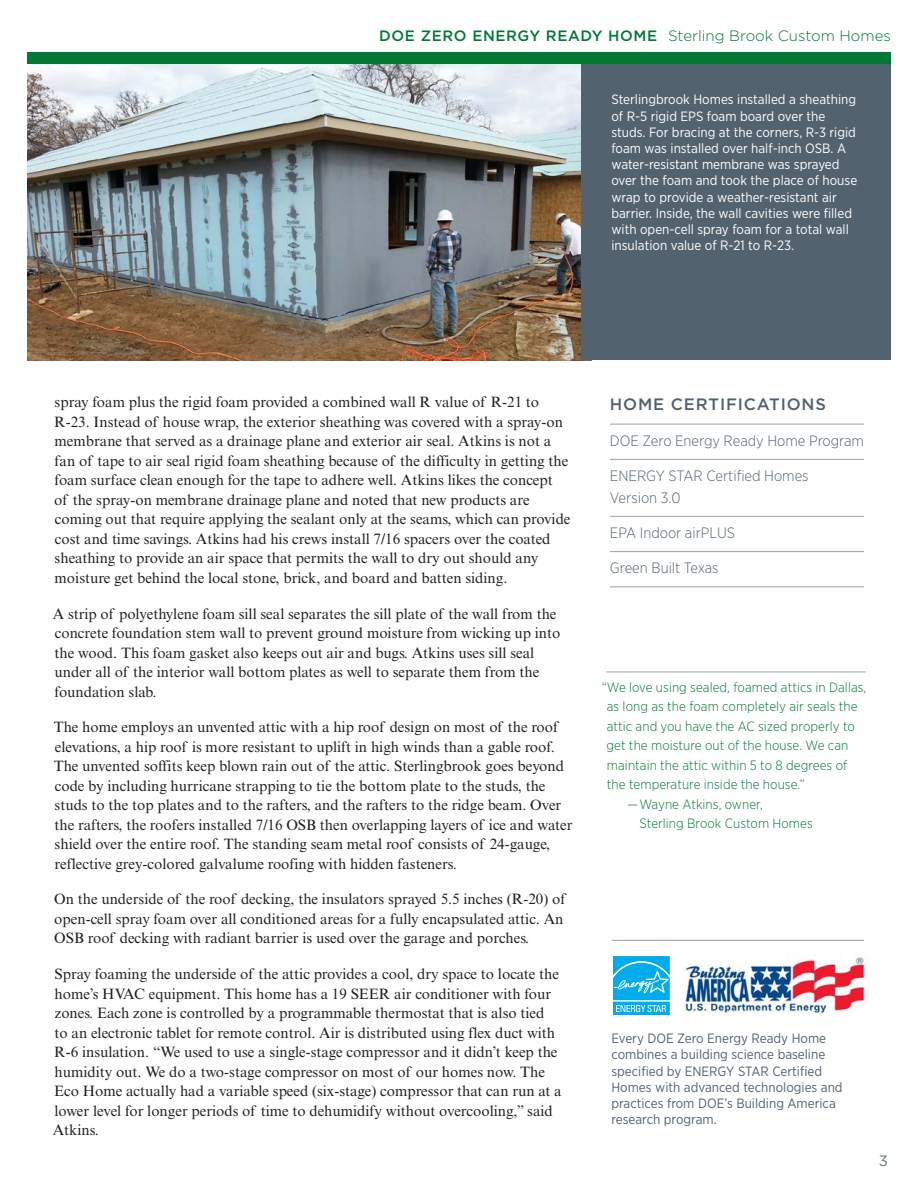
<style>
.page{position:relative;width:918px;height:1188px;background:#fff}
.page>*{position:absolute;margin:0;border:0;box-sizing:border-box;transform-origin:0 0}
.t1{font:500 16.5px "Gotham";letter-spacing:.05em;color:#52626f}
.t2{font:15px/19.5px "Times New Roman MT Std";color:#231f20}
.t3{font:300 15px/21.8px "Gotham Narrow";color:#52626f}
.t4{font:300 15px "Gotham";color:#007836}
.t5{font:15px "Gotham";color:#6a747b}
.t6{font:13.5px/16.2px "Gotham Narrow";color:#fff}
.t7{font:300 13.5px "Gotham Narrow";letter-spacing:.005em;color:#007836}
.t8{font:13.5px/16.2px "Gotham Narrow";color:#52626f}
.s1{font-weight:500}
</style>
<div class="page">
<img style="left:27px;top:64px;width:554px;height:296px">
<div style="left:581px;top:58px;width:310px;height:302px;background:#52626f"></div>
<hr style="left:610px;top:424px;width:254px;height:1px;background:#9aa2ad">
<hr style="left:610px;top:459px;width:254px;height:1px;background:#9aa2ad">
<hr style="left:610px;top:516px;width:254px;height:1px;background:#9aa2ad">
<hr style="left:610px;top:551px;width:254px;height:1px;background:#9aa2ad">
<hr style="left:610px;top:587px;width:254px;height:1px;background:#9aa2ad">
<div style="left:27px;top:52px;width:864px;height:12px;background:#007836"></div>
<hr style="left:611px;top:940px;width:253px;height:1px;background:#9aa2ad">
<img style="left:683px;top:954px;width:182px;height:61px">
<svg style="left:613px;top:1015px;width:57px;height:1px"></svg>
<div style="left:613px;top:1002px;width:57px;height:13px;background:#00acec"></div>
<svg style="left:613px;top:956px;width:57px;height:56px;background:#2dbaef"></svg>
<hr style="left:606px;top:672px;width:260px;height:1px;background:#9aa2ad">
<p class="t4" style="left:379px;top:28px;width:513px"><span class="s1">DOE ZERO ENERGY READY HOME</span> Sterling Brook Custom Homes</p>
<p class="t6" style="left:611px;top:91px;width:247px">Sterlingbrook Homes installed a sheathing of R-5 rigid EPS foam board over the studs. For bracing at the corners, R-3 rigid foam was installed over half-inch OSB. A water-resistant membrane was sprayed over the foam and took the place of house wrap to provide a weather-resistant air barrier. Inside, the wall cavities were filled with open-cell spray foam for a total wall insulation value of R-21 to R-23.</p>
<p class="t2" style="left:54px;top:393px;width:518px">spray foam plus the rigid foam provided a combined wall R value of R-21 to R-23. Instead of house wrap, the exterior sheathing was covered with a spray-on membrane that served as a drainage plane and exterior air seal. Atkins is not a fan of tape to air seal rigid foam sheathing because of the difficulty in getting the foam surface clean enough for the tape to adhere well. Atkins likes the concept<br>of the spray-on membrane drainage plane and noted that new products are coming out that require applying the sealant only at the seams, which can provide cost and time savings. Atkins had his crews install 7/16 spacers over the coated sheathing to provide an air space that permits the wall to dry out should any moisture get behind the local stone, brick, and board and batten siding.</p>
<p class="t2" style="left:53px;top:604px;width:509px">A strip of polyethylene foam sill seal separates the sill plate of the wall from the concrete foundation stem wall to prevent ground moisture from wicking up into the wood. This foam gasket also keeps out air and bugs. Atkins uses sill seal under all of the interior wall bottom plates as well to separate them from the foundation slab.</p>
<p class="t2" style="left:54px;top:717px;width:520px">The home employs an unvented attic with a hip roof design on most of the roof elevations, a hip roof is more resistant to uplift in high winds than a gable roof.<br>The unvented soffits keep blown rain out of the attic. Sterlingbrook goes beyond code by including hurricane strapping to tie the bottom plate to the studs, the studs to the top plates and to the rafters, and the rafters to the ridge beam. Over the rafters, the roofers installed 7/16 OSB then overlapping layers of ice and water shield over the entire roof. The standing seam metal roof consists of 24-gauge, reflective grey-colored galvalume roofing with hidden fasteners.</p>
<p class="t2" style="left:54px;top:890px;width:513px;text-align:justify">On the underside of the roof decking, the insulators sprayed 5.5 inches (R-20) of open-cell spray foam over all conditioned areas for a fully encapsulated attic. An OSB roof decking with radiant barrier is used over the garage and porches.</p>
<p class="t2" style="left:53px;top:964px;width:511px">Spray foaming the underside of the attic provides a cool, dry space to locate the home’s HVAC equipment. This home has a 19 SEER air conditioner with four zones. Each zone is controlled by a programmable thermostat that is also tied<br>to an electronic tablet for remote control. Air is distributed using flex duct with R-6 insulation. “We used to use a single-stage compressor and it didn’t keep the humidity out. We do a two-stage compressor on most of our homes now. The Eco Home actually had a variable speed (six-stage) compressor that can run at a lower level for longer periods of time to dehumidify without overcooling,” said Atkins.</p>
<p class="t1" style="left:610px;top:395px;width:218px">HOME CERTIFICATIONS</p>
<p class="t3" style="left:610px;top:429px;width:256px">DOE Zero Energy Ready Home Program</p>
<p class="t3" style="left:610px;top:464px;width:200px">ENERGY STAR Certified Homes<br>Version 3.0</p>
<p class="t3" style="left:610px;top:521px;width:127px">EPA Indoor airPLUS</p>
<p class="t3" style="left:610px;top:557px;width:110px">Green Built Texas</p>
<p class="t7" style="left:602px;top:679px;width:266px">“We love using sealed, foamed attics in Dallas,</p>
<p class="t7" style="left:607px;top:698px;width:252px">as long as the foam completely air seals the</p>
<p class="t7" style="left:607px;top:718px;width:250px">attic and you have the AC sized properly to</p>
<p class="t7" style="left:606px;top:737px;width:243px">get the moisture out of the house. We can</p>
<p class="t7" style="left:607px;top:757px;width:242px">maintain the attic within 5 to 8 degrees of</p>
<p class="t7" style="left:607px;top:776px;width:199px">the temperature inside the house.”</p>
<p class="t7" style="left:627px;top:796px;width:137px">—Wayne Atkins, owner,</p>
<p class="t7" style="left:639px;top:815px;width:175px">Sterling Brook Custom Homes</p>
<p class="t8" style="left:611px;top:1030px;width:233px">Every DOE Zero Energy Ready Home combines a building science baseline specified by ENERGY STAR Certified Homes with advanced technologies and practices from DOE’s Building America research program.</p>
<p class="t5" style="left:879px;top:1153px;width:11px">3</p>
</div>
